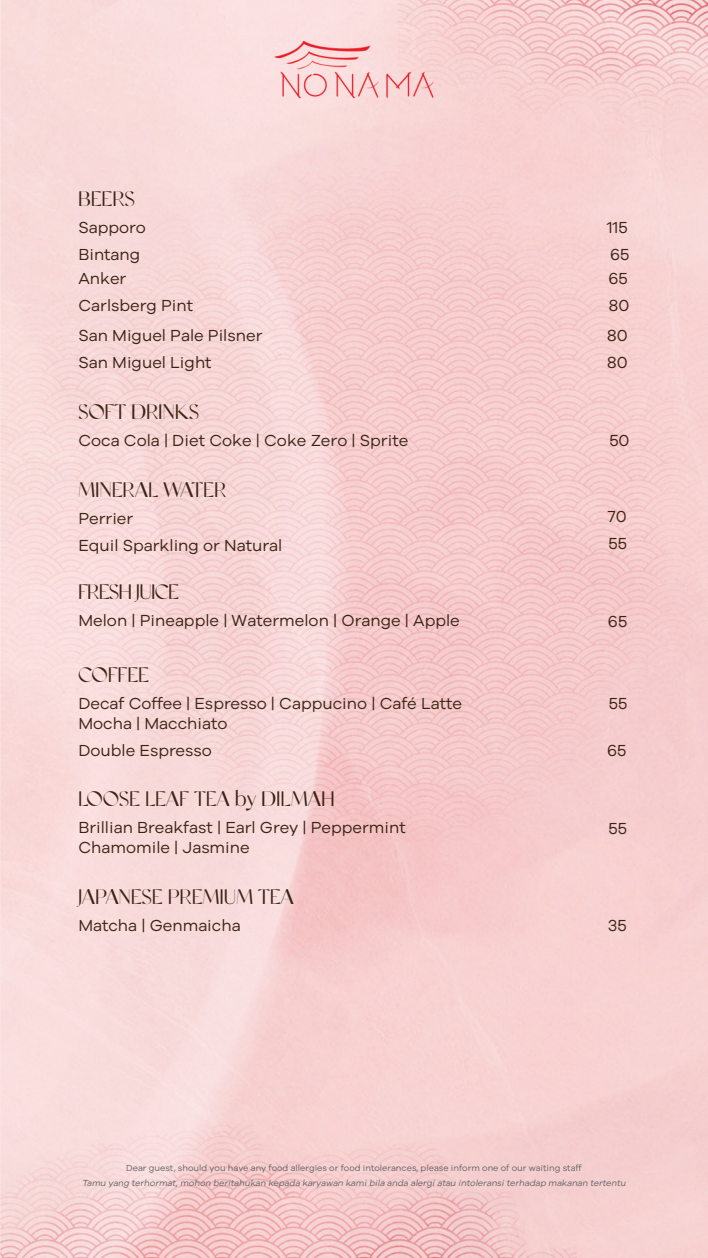
<style>
.page{position:relative;width:708px;height:1258px;background:#fff}
.page>*{position:absolute;margin:0;border:0;box-sizing:border-box;transform-origin:0 0}
.t1{font:700 21px "Classico";letter-spacing:.025em;color:#3c2415}
.t2{font:700 21px "Classico";letter-spacing:-.005em;color:#3c2415}
.t3{font:16.5px/27px "Galyon";color:#3c2415}
.t4{font:italic 9px "Galyon";color:#636569}
.t5{font:9px "Galyon";color:#636569}
</style>
<div class="page">
<img style="left:0;top:0;width:708px;height:1258px">
<p class="t1" style="left:78px;top:187px;width:58px">BEERS</p>
<p class="t3" style="left:78px;top:212px;width:69px">Sapporo<br>Bintang</p>
<p class="t3" style="left:607px;top:212px;width:22px">115</p>
<p class="t3" style="left:610px;top:239px;width:21px">65</p>
<p class="t3" style="left:78px;top:264px;width:116px">Anker<br>Carlsberg Pint</p>
<p class="t3" style="left:78px;top:320px;width:186px">San Miguel Pale Pilsner<br>San Miguel Light</p>
<p class="t3" style="left:608px;top:263px;width:21px">65</p>
<p class="t3" style="left:609px;top:290px;width:22px">80</p>
<p class="t3" style="left:607px;top:320px;width:22px">80<br>80</p>
<p class="t1" style="left:78px;top:400px;width:122px">SOFT DRINKS</p>
<p class="t3" style="left:78px;top:425px;width:332px">Coca Cola | Diet Coke | Coke Zero | Sprite</p>
<p class="t3" style="left:609px;top:425px;width:22px">50</p>
<p class="t1" style="left:78px;top:477px;width:149px">MINERAL WATER</p>
<p class="t3" style="left:78px;top:503px;width:206px">Perrier<br>Equil Sparkling or Natural</p>
<p class="t3" style="left:608px;top:501px;width:21px">70<br>55</p>
<p class="t2" style="left:78px;top:580px;width:102px">FRESH JUICE</p>
<p class="t3" style="left:78px;top:606px;width:383px">Melon | Pineapple | Watermelon | Orange | Apple</p>
<p class="t3" style="left:608px;top:606px;width:21px">65</p>
<p class="t1" style="left:78px;top:663px;width:72px">COFFEE</p>
<p class="t3" style="left:78px;top:692px;width:385px;line-height:19.8px">Decaf Coffee | Espresso | Cappucino | Café Latte<br>Mocha | Macchiato</p>
<p class="t3" style="left:78px;top:735px;width:135px">Double Espresso</p>
<p class="t1" style="left:78px;top:787px;width:258px">LOOSE LEAF TEA by DILMAH</p>
<p class="t3" style="left:78px;top:816px;width:329px;line-height:19.8px">Brillian Breakfast | Earl Grey | Peppermint<br>Chamomile | Jasmine</p>
<p class="t1" style="left:78px;top:884px;width:217px">JAPANESE PREMIUM TEA</p>
<p class="t3" style="left:78px;top:910px;width:164px">Matcha | Genmaicha</p>
<p class="t3" style="left:609px;top:689px;width:20px">55</p>
<p class="t3" style="left:607px;top:735px;width:21px">65</p>
<p class="t3" style="left:609px;top:813px;width:20px">55</p>
<p class="t3" style="left:608px;top:910px;width:20px">35</p>
<p class="t5" style="left:126px;top:1162px;width:457px">Dear guest, should you have any food allergies or food intolerances, please inform one of our waiting staff</p>
<p class="t4" style="left:82px;top:1177px;width:545px">Tamu yang terhormat, mohon beritahukan kepada karyawan kami bila anda alergi atau intoleransi terhadap makanan tertentu</p>
</div>
